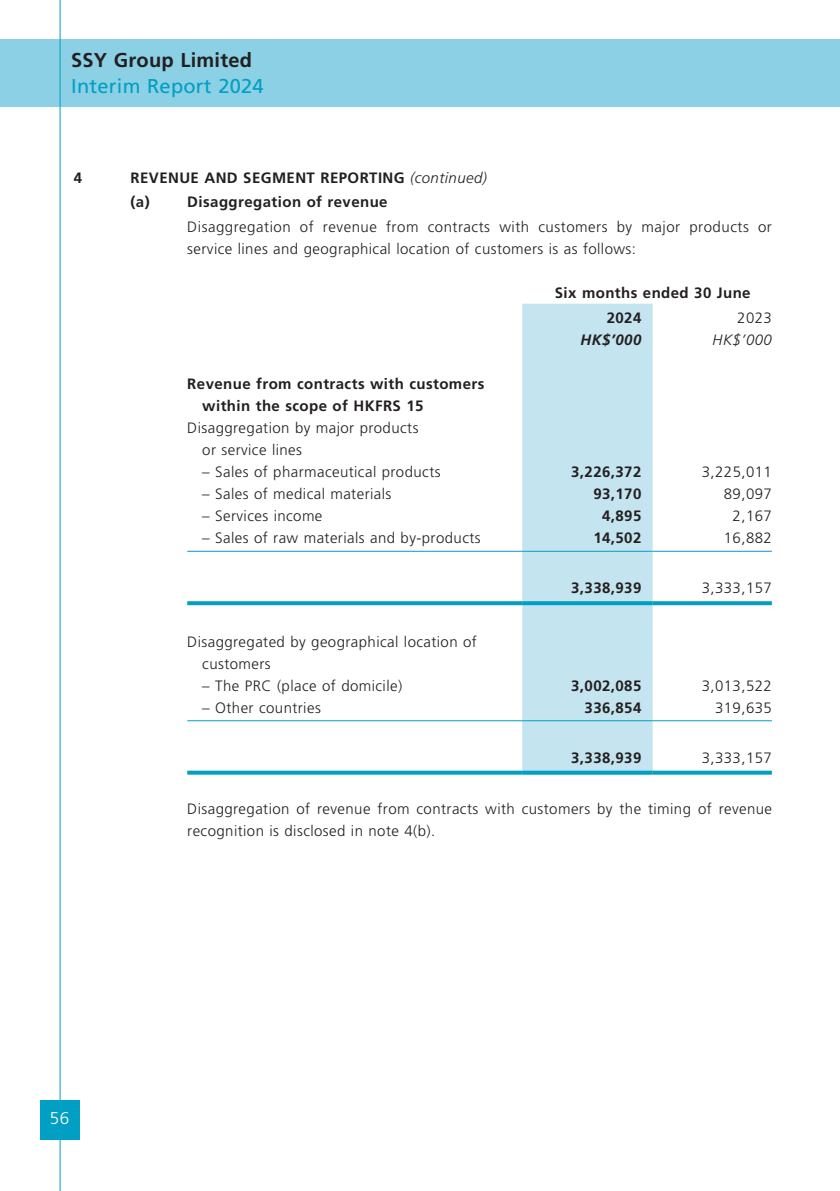
<style>
.page{position:relative;width:840px;height:1191px;background:#fff}
.page>*{position:absolute;margin:0;border:0;box-sizing:border-box;transform-origin:0 0}
.t1{font:20px "Frutiger LT Std";letter-spacing:.01em;color:#009fc3}
.t2{font:700 20px "Frutiger LT Std";letter-spacing:.01em;color:#231f20}
.t3{font:300 17px "Frutiger LT Std";color:#fff}
.t4{font:300 15px/22px "Frutiger LT Std";letter-spacing:.03em;color:#231f20}
.t5{font:700 15px/24.8px "Frutiger LT Std";letter-spacing:.03em;color:#231f20}
.t6{font:italic 700 15px "Frutiger LT Std";color:#231f20}
.t7{font:italic 300 15px "Frutiger LT Std";color:#231f20}
.s1{font-weight:300;font-style:italic}
</style>
<div class="page">
<div style="left:0;top:39px;width:839px;height:68px;background:#8bd0e4"></div>
<hr style="left:839px;top:39px;width:1px;height:68px;background:#8bd0e4">
<hr style="left:60px;top:0;width:1px;height:1191px;background:#009fc3">
<div style="left:40px;top:1100px;width:39px;height:40px;background:#009fc3"></div>
<svg style="left:187px;top:303px;width:585px;height:471px"></svg>
<div style="left:522px;top:304px;width:130px;height:466px;background:#c4e5f0"></div>
<hr style="left:187px;top:551px;width:335px;height:1px;background:#009fc3">
<hr style="left:522px;top:551px;width:130px;height:1px;background:#009fc3">
<hr style="left:652px;top:551px;width:119px;height:1px;background:#009fc3">
<svg style="left:187px;top:601px;width:335px;height:4px"></svg>
<svg style="left:522px;top:601px;width:130px;height:4px"></svg>
<svg style="left:652px;top:601px;width:119px;height:4px"></svg>
<hr style="left:187px;top:720px;width:335px;height:1px;background:#009fc3">
<hr style="left:522px;top:720px;width:130px;height:1px;background:#009fc3">
<hr style="left:652px;top:720px;width:119px;height:1px;background:#009fc3">
<svg style="left:187px;top:770px;width:335px;height:4px"></svg>
<svg style="left:522px;top:770px;width:130px;height:4px"></svg>
<svg style="left:652px;top:770px;width:119px;height:4px"></svg>
<h1 class="t2" style="left:71px;top:48px;width:182px">SSY Group Limited</h1>
<h1 class="t1" style="left:71px;top:74px;width:194px">Interim Report 2024</h1>
<p class="t5" style="left:74px;top:165px;width:10px">4</p>
<p class="t5" style="left:130px;top:165px;width:358px">REVENUE AND SEGMENT REPORTING <span class="s1">(continued) </span>(a)</p>
<p class="t5" style="left:187px;top:190px;width:202px">Disaggregation of revenue</p>
<p class="t4" style="left:187px;top:216px;width:585px">Disaggregation of revenue from contracts with customers by major products or service lines and geographical location of customers is as follows:</p>
<p class="t5" style="left:606px;top:281px;width:145px;text-indent:-52px">Six months ended 30 June<br>2024</p>
<p class="t4" style="left:736px;top:307px;width:36px">2023</p>
<p class="t6" style="left:580px;top:331px;width:62px">HK$’000</p>
<p class="t7" style="left:712px;top:331px;width:61px">HK$’000</p>
<p class="t3" style="left:50px;top:1108px;width:21px">56</p>
<p class="t5" style="left:202px;top:373px;width:283px;line-height:22px;text-indent:-15px">Revenue from contracts with customers within the scope of HKFRS 15</p>
<p class="t4" style="left:202px;top:417px;width:217px;text-indent:-15px">Disaggregation by major products or service lines</p>
<p class="t4" style="left:202px;top:461px;width:240px">– Sales of pharmaceutical products</p>
<p class="t5" style="left:571px;top:460px;width:72px">3,226,372</p>
<p class="t4" style="left:701px;top:461px;width:72px">3,225,011</p>
<p class="t4" style="left:202px;top:483px;width:190px">– Sales of medical materials</p>
<p class="t5" style="left:593px;top:482px;width:49px">93,170</p>
<p class="t4" style="left:723px;top:483px;width:49px">89,097</p>
<p class="t4" style="left:202px;top:505px;width:122px">– Services income</p>
<p class="t5" style="left:601px;top:504px;width:41px">4,895</p>
<p class="t4" style="left:732px;top:505px;width:41px">2,167</p>
<p class="t4" style="left:202px;top:527px;width:280px">– Sales of raw materials and by-products</p>
<p class="t5" style="left:593px;top:526px;width:49px">14,502</p>
<p class="t4" style="left:723px;top:527px;width:49px">16,882</p>
<p class="t5" style="left:571px;top:575px;width:72px">3,338,939</p>
<p class="t4" style="left:701px;top:577px;width:72px">3,333,157</p>
<p class="t4" style="left:202px;top:630px;width:276px;text-indent:-15px">Disaggregated by geographical location of customers</p>
<p class="t4" style="left:202px;top:674px;width:201px">– The PRC (place of domicile)</p>
<p class="t5" style="left:571px;top:673px;width:72px">3,002,085</p>
<p class="t4" style="left:701px;top:674px;width:72px">3,013,522</p>
<p class="t4" style="left:202px;top:696px;width:120px">– Other countries</p>
<p class="t5" style="left:584px;top:695px;width:58px">336,854</p>
<p class="t4" style="left:714px;top:696px;width:58px">319,635</p>
<p class="t5" style="left:571px;top:745px;width:72px">3,338,939</p>
<p class="t4" style="left:701px;top:746px;width:72px">3,333,157</p>
<p class="t4" style="left:187px;top:797px;width:586px">Disaggregation of revenue from contracts with customers by the timing of revenue recognition is disclosed in note 4(b).</p>
</div>
